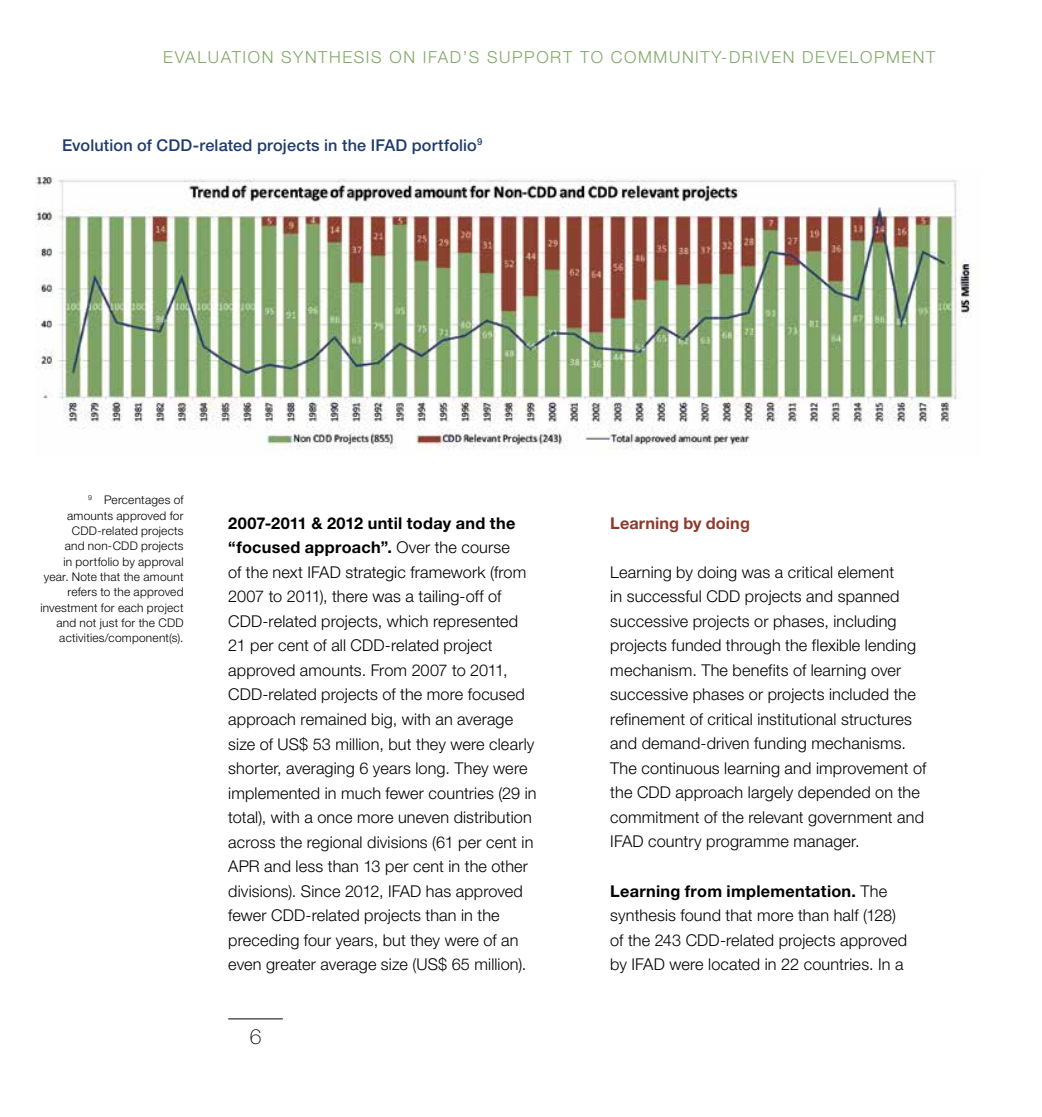
<style>
.page{position:relative;width:1042px;height:1117px;background:#fff}
.page>*{position:absolute;margin:0;border:0;box-sizing:border-box;transform-origin:0 0}
.t1{font:100 21px "Helvetica Neue LT Std";color:#000}
.t2{font:300 16.62px "Helvetica Neue LT Std";letter-spacing:.095em;color:#82a768}
.t3{font:300 16.28px/24.5px "Helvetica Neue LT Std";letter-spacing:.01em;color:#000}
.t4{font:500 16.28px "Helvetica Neue LT Std";letter-spacing:.01em;color:#1e3b6e}
.t5{font:700 16.28px "Helvetica Neue LT Std";letter-spacing:.005em;color:#8d3b2c}
.t6{font:300 11.9px/15.4px "Helvetica Neue LT Std";letter-spacing:.02em;color:#000;text-align:right}
.s1{font-weight:700}
</style>
<div class="page">
<hr style="left:228px;top:1018px;width:55px;height:1px;background:#000">
<img style="left:36px;top:177px;width:936px;height:273px">
<p class="t2" style="left:163px;top:47px;width:773px">Evaluation Synthesis on IFAD’s support to community-driven development</p>
<p class="t4" style="left:62px;top:135px;width:422px">Evolution of CDD-related projects in the IFAD portfolio<sup>9</sup></p>
<p class="t6" style="left:40px;top:492px;width:145px"><sup>9</sup> Percentages of amounts approved for<br>CDD-related projects<br>and non-CDD projects<br>in portfolio by approval year. Note that the amount refers to the approved investment for each project and not just for the CDD activities/component(s).</p>
<p class="t3" style="left:228px;top:510px;width:310px"><span class="s1">2007-2011 &amp; 2012 until today and the “focused approach”.</span> Over the course<br>of the next IFAD strategic framework (from 2007 to 2011), there was a tailing-off of CDD-related projects, which represented 21 per cent of all CDD-related project approved amounts. From 2007 to 2011, CDD-related projects of the more focused approach remained big, with an average size of US$ 53 million, but they were clearly shorter, averaging 6 years long. They were implemented in much fewer countries (29 in total), with a once more uneven distribution across the regional divisions (61 per cent in APR and less than 13 per cent in the other divisions). Since 2012, IFAD has approved fewer CDD-related projects than in the preceding four years, but they were of an even greater average size (US$ 65 million).</p>
<p class="t5" style="left:610px;top:513px;width:141px">Learning by doing</p>
<p class="t3" style="left:610px;top:559px;width:317px">Learning by doing was a critical element<br>in successful CDD projects and spanned successive projects or phases, including projects funded through the flexible lending mechanism. The benefits of learning over successive phases or projects included the refinement of critical institutional structures and demand-driven funding mechanisms.<br>The continuous learning and improvement of the CDD approach largely depended on the commitment of the relevant government and IFAD country programme manager.</p>
<p class="t3" style="left:610px;top:877px;width:298px"><span class="s1">Learning from implementation.</span> The synthesis found that more than half (128) of the 243 CDD-related projects approved by IFAD were located in 22 countries. In a</p>
<p class="t1" style="left:250px;top:1024px;width:13px">6</p>
</div>
